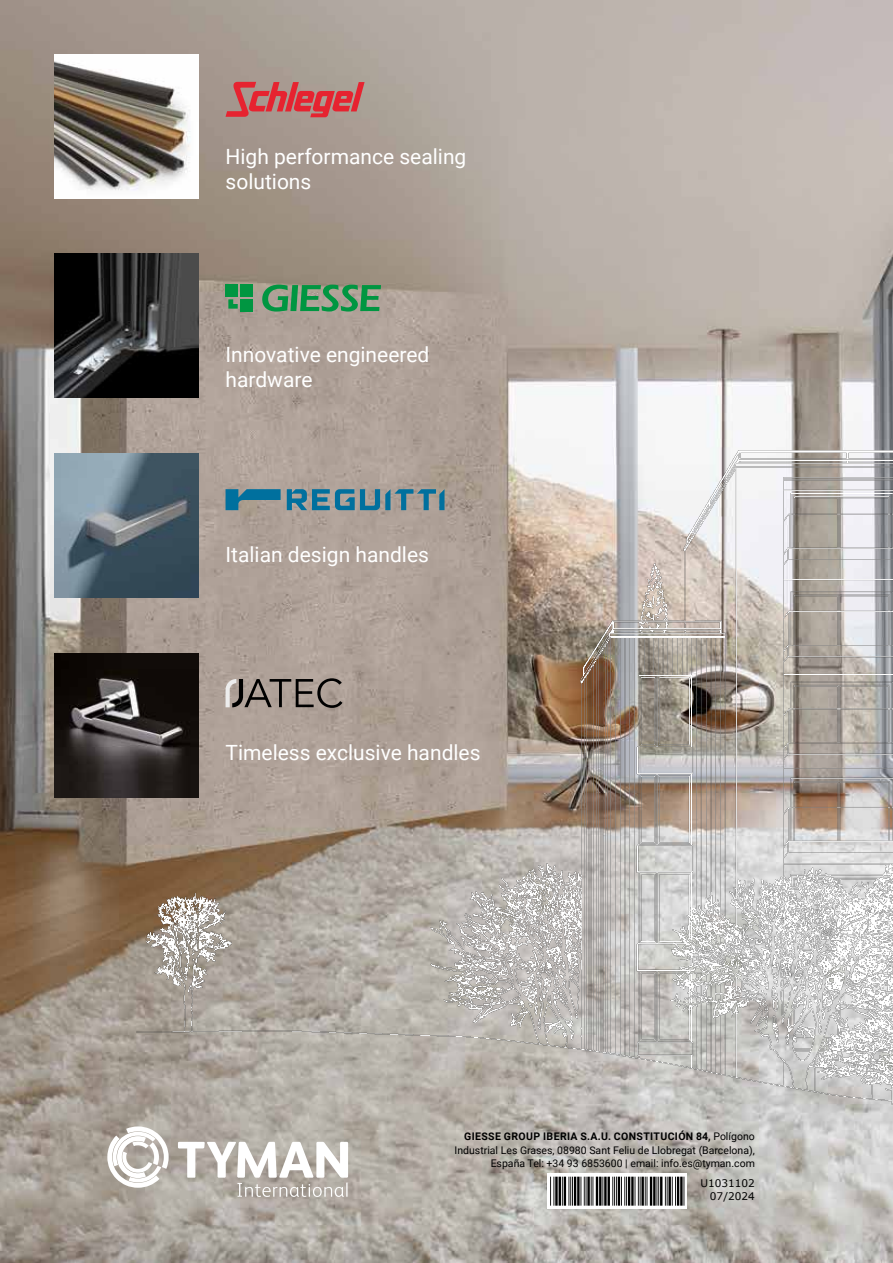
<style>
.page{position:relative;width:893px;height:1263px;background:#fff}
.page>*{position:absolute;margin:0;border:0;box-sizing:border-box;transform-origin:0 0}
.t1{font:21px/25.2px "Roboto";color:#fff}
.t2{font:10.5px/13.5px "Roboto";color:#000;text-align:right}
.t3{font:10.5px/13.5px "Verdana";color:#000;text-align:right}
.s1{font-weight:700}
</style>
<div class="page">
<img style="left:0;top:0;width:893px;height:1263px">
<img style="left:105px;top:421px;width:788px;height:713px">
<svg style="left:547px;top:1173px;width:139px;height:36px"></svg>
<svg style="left:178px;top:1142px;width:170px;height:55px"></svg>
<svg style="left:107px;top:1126px;width:62px;height:62px"></svg>
<img style="left:54px;top:54px;width:144px;height:144px">
<img style="left:54px;top:254px;width:144px;height:144px">
<img style="left:54px;top:654px;width:144px;height:144px">
<img style="left:54px;top:454px;width:144px;height:144px">
<svg style="left:226px;top:82px;width:139px;height:35px"></svg>
<svg style="left:226px;top:678px;width:116px;height:30px"></svg>
<svg style="left:226px;top:489px;width:55px;height:21px"></svg>
<svg style="left:287px;top:489px;width:157px;height:21px"></svg>
<div style="left:226px;top:285px;width:12px;height:12px;background:#009641"></div>
<div style="left:240px;top:285px;width:12px;height:12px;background:#009641"></div>
<div style="left:240px;top:299px;width:12px;height:13px;background:#009641"></div>
<svg style="left:228px;top:299px;width:10px;height:10px"></svg>
<svg style="left:262px;top:285px;width:119px;height:27px"></svg>
<hr style="left:555px;top:1177px;width:3px;height:29px;background:#000">
<svg style="left:550px;top:1177px;width:4px;height:29px"></svg>
<hr style="left:559px;top:1177px;width:2px;height:29px;background:#000">
<hr style="left:574px;top:1177px;width:2px;height:29px;background:#000">
<svg style="left:562px;top:1177px;width:11px;height:29px"></svg>
<hr style="left:577px;top:1177px;width:3px;height:29px;background:#000">
<svg style="left:602px;top:1177px;width:1px;height:29px"></svg>
<svg style="left:580px;top:1177px;width:13px;height:29px"></svg>
<hr style="left:599px;top:1177px;width:2px;height:29px;background:#000">
<hr style="left:596px;top:1177px;width:2px;height:29px;background:#000">
<hr style="left:607px;top:1177px;width:3px;height:29px;background:#000">
<hr style="left:604px;top:1177px;width:3px;height:29px;background:#000">
<hr style="left:628px;top:1177px;width:2px;height:29px;background:#000">
<svg style="left:612px;top:1176px;width:15px;height:30px"></svg>
<hr style="left:631px;top:1177px;width:3px;height:29px;background:#000">
<svg style="left:635px;top:1177px;width:12px;height:29px"></svg>
<hr style="left:653px;top:1177px;width:3px;height:29px;background:#000">
<hr style="left:650px;top:1177px;width:2px;height:29px;background:#000">
<svg style="left:656px;top:1177px;width:3px;height:29px"></svg>
<hr style="left:660px;top:1177px;width:2px;height:29px;background:#000">
<hr style="left:677px;top:1177px;width:2px;height:29px;background:#000">
<svg style="left:665px;top:1177px;width:11px;height:29px"></svg>
<hr style="left:680px;top:1177px;width:3px;height:29px;background:#000">
<svg style="left:683px;top:1177px;width:1px;height:29px"></svg>
<h1 class="t1" style="left:226px;top:143px;width:242px">High performance sealing solutions</h1>
<h1 class="t1" style="left:226px;top:341px;width:205px">Innovative engineered hardware</h1>
<h1 class="t1" style="left:226px;top:541px;width:205px">Italian design handles</h1>
<h1 class="t1" style="left:226px;top:739px;width:257px">Timeless exclusive handles</h1>
<p class="t2" style="left:455px;top:1129px;width:302px"><span class="s1">GIESSE GROUP IBERIA S.A.U. CONSTITUCIÓN 84,</span> Polígono<br>Industrial Les Grases, 08980 Sant Feliu de Llobregat (Barcelona),<br>España Tel: +34 93 6853600 | email: info.es@tyman.com</p>
<p class="t3" style="left:700px;top:1176px;width:56px">U1031102<br>07/2024</p>
</div>
